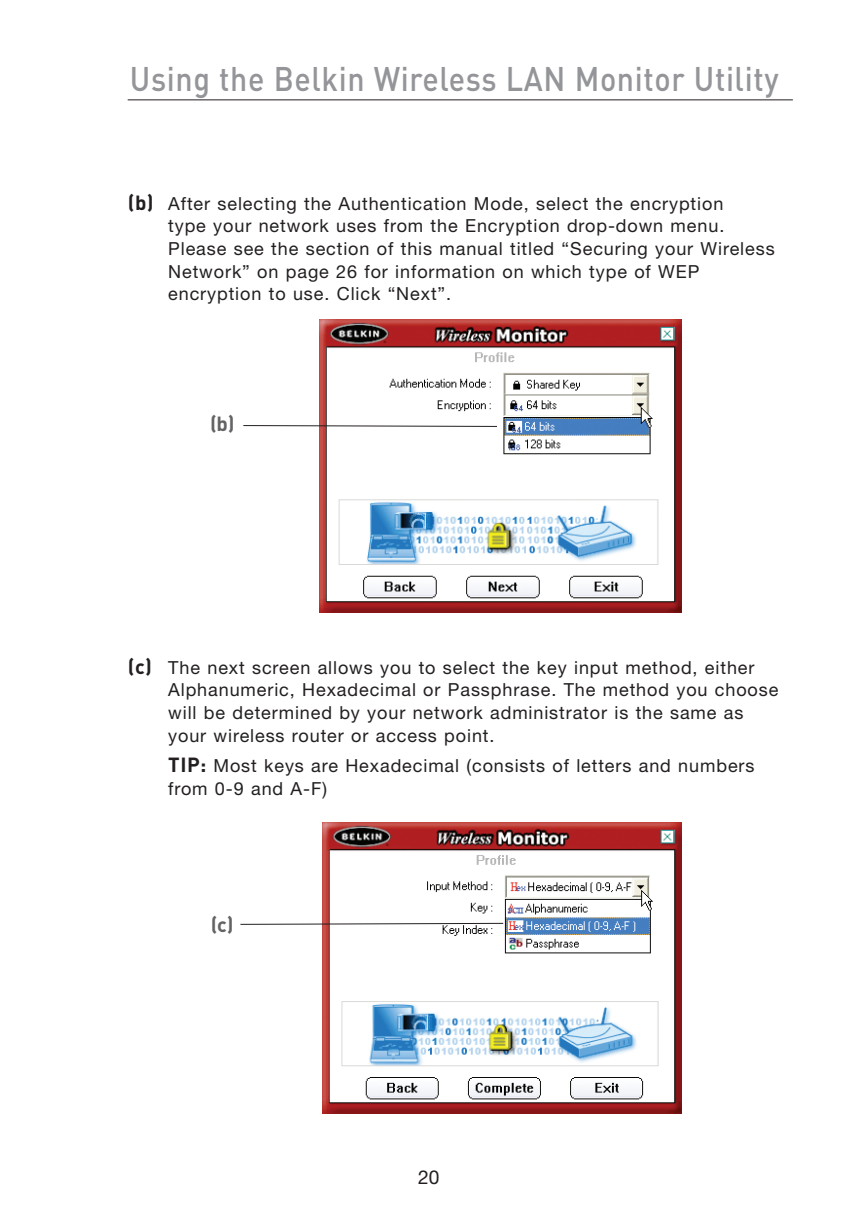
<style>
.page{position:relative;width:852px;height:1216px;background:#fff}
.page>*{position:absolute;margin:0;border:0;box-sizing:border-box;transform-origin:0 0}
.t1{font:500 33.75px "DIN";letter-spacing:.02em;color:#939598;scale:.9 1}
.t2{font:700 20.25px "DIN";color:#636366}
.t3{font:19.12px "Helvetica Neue";color:#231f20}
.t4{font:18px/22.5px "Helvetica Neue";letter-spacing:.05em;color:#231f20}
.s1{font-family:"DIN";font-weight:700;font-size:20.25px}
</style>
<div class="page">
<img style="left:319px;top:319px;width:361px;height:293px">
<img style="left:322px;top:822px;width:359px;height:291px">
<svg style="left:240px;top:922px;width:263px;height:2px"></svg>
<svg style="left:243px;top:425px;width:254px;height:2px"></svg>
<hr style="left:128px;top:99px;width:664px;height:1px;background:#231f20">
<h1 class="t1" style="left:130px;top:57px;width:721px">Using the Belkin Wireless LAN Monitor Utility</h1>
<p class="t4" style="left:168px;top:192px;width:607px;text-indent:-41px"><span class="s1">(b)</span> After selecting the Authentication Mode, select the encryption<br>type your network uses from the Encryption drop-down menu.<br>Please see the section of this manual titled “Securing your Wireless Network” on page 26 for information on which type of WEP encryption to use. Click “Next”.</p>
<p class="t2" style="left:210px;top:410px;width:26px">(b)</p>
<p class="t4" style="left:168px;top:656px;width:611px;text-indent:-40px"><span class="s1">(c)</span> The next screen allows you to select the key input method, either Alphanumeric, Hexadecimal or Passphrase. The method you choose will be determined by your network administrator is the same as your wireless router or access point.</p>
<p class="t4" style="left:168px;top:754px;width:587px"><span class="s1">TIP:</span> Most keys are Hexadecimal (consists of letters and numbers from 0-9 and A-F)</p>
<p class="t2" style="left:210px;top:911px;width:24px">(c)</p>
<p class="t3" style="left:418px;top:1165px;width:23px">20</p>
</div>
